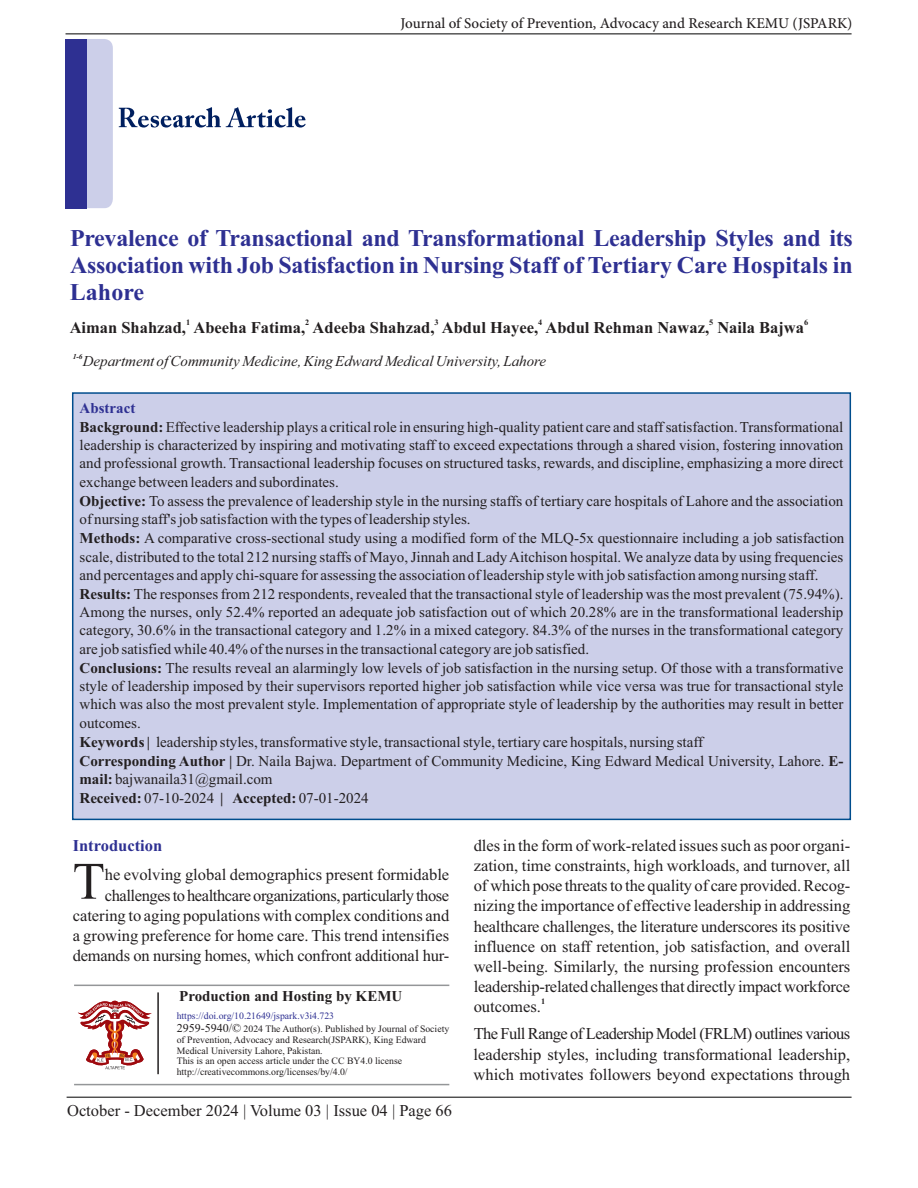
<style>
.page{position:relative;width:918px;height:1188px;background:#fff}
.page>*{position:absolute;margin:0;border:0;box-sizing:border-box;transform-origin:0 0}
.t1{font:52.5px "Times New Roman";color:#231f20}
.t2{font:700 24px/26.5px "Times New Roman";color:#2e3092;text-align:justify}
.t3{font:16.5px/20.1px "Times New Roman";color:#231f20;text-align:right}
.t4{font:700 16.5px "Times New Roman";color:#231f20}
.t5{font:16.5px/27.5px "Times New Roman";letter-spacing:-.04em;color:#231f20}
.t6{font:700 16.5px "Times New Roman";color:#2e3092}
.t7{font:15px/18.6px "Times New Roman";color:#231f20}
.t8{font:italic 15px "Times New Roman";color:#231f20}
.t9{font:500 15px "Minion Pro";color:#231f20}
.t10{font:700 15px "Times New Roman";color:#231f20}
.t11{font:9.75px/10.8px "Times New Roman";color:#231f20}
.t12{font:700 8.25px "Times New Roman";color:#231f20}
.t13{font:italic 700 7.5px "Times New Roman";color:#231f20}
.s1{font-weight:700;color:#2e3092}
.s2{font-weight:700}
.s3{color:#2e3092}
.s4{font-size:12px}
</style>
<div class="page">
<div style="left:73px;top:393px;width:777px;height:426px;background:#cccfe9"></div>
<div style="left:66px;top:39px;width:47px;height:169px;background:#cccfe9;border-radius:9px"></div>
<svg style="left:119px;top:107px;width:187px;height:21px"></svg>
<div style="left:65px;top:39px;width:21px;height:169px;background:#2e3092"></div>
<hr style="left:66px;top:34px;width:786px;height:1px;background:#000">
<hr style="left:67px;top:1097px;width:785px;height:1px;background:#000">
<hr style="left:74px;top:985px;width:375px;height:1px;background:#949698">
<hr style="left:74px;top:1084px;width:375px;height:1px;background:#949698">
<svg style="left:75px;top:984px;width:371px;height:100px"></svg>
<p class="t9" style="left:401px;top:18px;width:453px">Journal of Society of Prevention, Advocacy and Research KEMU (JSPARK)</p>
<h2 class="t2" style="left:70px;top:228px;width:785px">Prevalence of Transactional and Transformational Leadership Styles and its Association with Job Satisfaction in Nursing Staff of Tertiary Care Hospitals in Lahore</h2>
<p class="t12" style="left:186px;top:320px;width:6px">1</p>
<p class="t12" style="left:305px;top:320px;width:6px">2</p>
<p class="t12" style="left:435px;top:320px;width:6px">3</p>
<p class="t12" style="left:538px;top:320px;width:6px">4</p>
<p class="t12" style="left:709px;top:320px;width:6px">5</p>
<p class="t12" style="left:804px;top:320px;width:6px">6</p>
<p class="t4" style="left:70px;top:322px;width:736px">Aiman Shahzad, Abeeha Fatima, Adeeba Shahzad, Abdul Hayee, Abdul Rehman Nawaz, Naila Bajwa</p>
<p class="t13" style="left:73px;top:354px;width:11px">1-6</p>
<p class="t8" style="left:83px;top:356px;width:465px">Department of Community Medicine, King Edward Medical University, Lahore</p>
<p class="t7" style="left:80px;top:400px;width:766px"><span class="s1">Abstract<br></span><span class="s2">Background:</span> Effective leadership plays a critical role in ensuring high-quality patient care and staff satisfaction. Transformational leadership is characterized by inspiring and motivating staff to exceed expectations through a shared vision, fostering innovation and professional growth. Transactional leadership focuses on structured tasks, rewards, and discipline, emphasizing a more direct exchange between leaders and subordinates.<br><span class="s2">Objective:</span> To assess the prevalence of leadership style in the nursing staffs of tertiary care hospitals of Lahore and the association of nursing staff's job satisfaction with the types of leadership styles.<br><span class="s2">Methods:</span> A comparative cross-sectional study using a modified form of the MLQ-5x questionnaire including a job satisfaction scale, distributed to the total 212 nursing staffs of Mayo, Jinnah and Lady Aitchison hospital. We analyze data by using frequencies and percentages and apply chi-square for assessing the association of leadership style with job satisfaction among nursing staff.<br><span class="s2">Results:</span> The responses from 212 respondents, revealed that the transactional style of leadership was the most prevalent (75.94%).<br>Among the nurses, only 52.4% reported an adequate job satisfaction out of which 20.28% are in the transformational leadership category, 30.6% in the transactional category and 1.2% in a mixed category. 84.3% of the nurses in the transformational category are job satisfied while 40.4% of the nurses in the transactional category are job satisfied.<br><span class="s2">Conclusions:</span> The results reveal an alarmingly low levels of job satisfaction in the nursing setup. Of those with a transformative style of leadership imposed by their supervisors reported higher job satisfaction while vice versa was true for transactional style which was also the most prevalent style. Implementation of appropriate style of leadership by the authorities may result in better outcomes.<br><span class="s2">Keywords |</span> leadership styles, transformative style, transactional style, tertiary care hospitals, nursing staff<br><span class="s2">Corresponding Author |</span> Dr. Naila Bajwa. Department of Community Medicine, King Edward Medical University, Lahore. <span class="s2">E&shy;mail:</span> bajwanaila31@gmail.com<br><span class="s2">Received:</span> 07-10-2024 <span class="s2">| Accepted:</span> 07-01-2024</p>
<p class="t6" style="left:73px;top:840px;width:91px">Introduction</p>
<h1 class="t1" style="left:73px;top:862px;width:34px">T</h1>
<p class="t3" style="left:73px;top:866px;width:378px">he evolving global demographics present formidable challengestohealthcareorganizations,particularlythose catering to aging populations with complex conditions and a growing preference for home care. This trend intensifies demands on nursing homes, which confront additional hur-</p>
<p class="t10" style="left:179px;top:991px;width:225px">Production and Hosting by KEMU</p>
<p class="t11" style="left:177px;top:1010px;width:274px;line-height:12.8px"><span class="s3">https://doi.org/10.21649/jspark.v3i4.723<br></span><span class="s4">2959-5940/©</span> 2024 The Author(s). Published by Journal of Society</p>
<p class="t11" style="left:177px;top:1035px;width:251px">of Prevention, Advocacy and Research(JSPARK), King Edward Medical University Lahore, Pakistan.<br>This is an open access article under the CC BY4.0 license http://creativecommons.org/licenses/by/4.0/</p>
<p class="t3" style="left:67px;top:1102px;width:387px">October - December 2024 | Volume 03 | Issue 04 | Page 66</p>
<p class="t3" style="left:474px;top:837px;width:378px;text-align:justify">dles in the form of work-related issues such as poor organi&shy;zation, time constraints, high workloads, and turnover, all of which pose threats to the quality of care provided. Recog&shy;nizing the importance of effective leadership in addressing healthcare challenges, the literature underscores its positive influence on staff retention, job satisfaction, and overall well-being. Similarly, the nursing profession encounters leadership-related challengesthat directly impactworkforce</p>
<p class="t12" style="left:541px;top:998px;width:6px">1</p>
<p class="t5" style="left:474px;top:994px;width:378px">outcomes.<br>The Full Range of Leadership Model (FRLM) outlines various</p>
<p class="t3" style="left:474px;top:1046px;width:378px;text-align:left">leadership styles, including transformational leadership, which motivates followers beyond expectations through</p>
</div>
